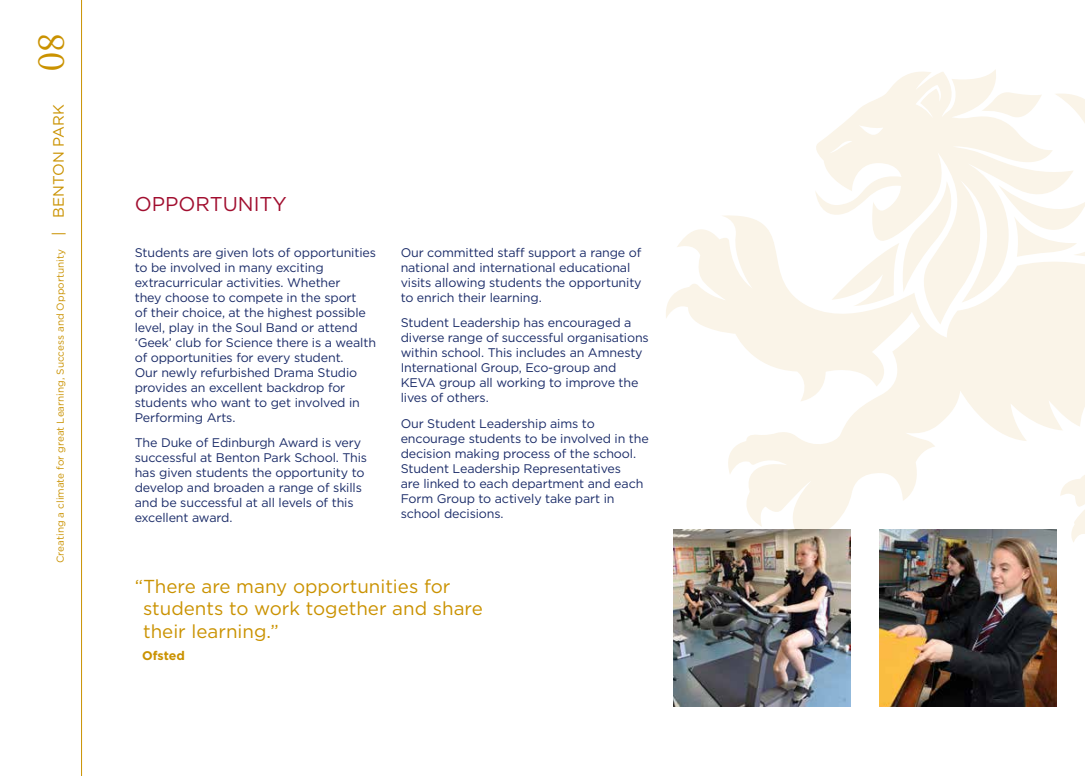
<style>
.page{position:relative;width:1085px;height:776px;background:#fff}
.page>*{position:absolute;margin:0;border:0;box-sizing:border-box;transform-origin:0 0}
.t1{font:37.5px "Adobe Caslon Pro";color:#ca9200}
.t2{font:20px "Gotham HTF";color:#a10e2f}
.t3{font:18.75px/22.5px "Gotham HTF";color:#ca9200}
.t4{font:12.5px/15px "Gotham HTF";letter-spacing:-.01em;color:#1a2b68}
.t5{font:700 12.5px "Gotham HTF";color:#ca9200}
.t6{font:10px "Gotham HTF";color:#ca9200}
.s1{font-size:15px}
</style>
<div class="page">
<svg style="left:666px;top:69px;width:418px;height:496px"></svg>
<hr style="left:81px;top:0;width:1px;height:776px;background:#ca9200">
<img style="left:879px;top:530px;width:177px;height:177px">
<img style="left:673px;top:530px;width:177px;height:177px">
<hr style="left:1084px;top:530px;width:1px;height:177px;background:#ca9200">
<h1 class="t1" style="left:29px;top:71px;width:39px;rotate:-90deg">08</h1>
<p class="t6" style="left:55px;top:563px;width:460px;rotate:-90deg">Creating a climate for great Learning, Success and Opportunity <span class="s1">| BENTON PARK</span></p>
<h2 class="t2" style="left:135px;top:193px;width:154px">OPPORTUNITY</h2>
<p class="t4" style="left:135px;top:245px;width:243px">Students are given lots of opportunities to be involved in many exciting extracurricular activities. Whether<br>they choose to compete in the sport<br>of their choice, at the highest possible level, play in the Soul Band or attend ‘Geek’ club for Science there is a wealth of opportunities for every student.<br>Our newly refurbished Drama Studio provides an excellent backdrop for students who want to get involved in Performing Arts.</p>
<p class="t4" style="left:135px;top:435px;width:234px">The Duke of Edinburgh Award is very successful at Benton Park School. This has given students the opportunity to develop and broaden a range of skills and be successful at all levels of this excellent award.</p>
<p class="t4" style="left:400px;top:245px;width:242px">Our committed staff support a range of national and international educational visits allowing students the opportunity to enrich their learning.</p>
<p class="t4" style="left:400px;top:315px;width:250px">Student Leadership has encouraged a diverse range of successful organisations within school. This includes an Amnesty International Group, Eco-group and KEVA group all working to improve the lives of others.</p>
<p class="t4" style="left:400px;top:416px;width:250px">Our Student Leadership aims to encourage students to be involved in the decision making process of the school.<br>Student Leadership Representatives<br>are linked to each department and each Form Group to actively take part in school decisions.</p>
<h3 class="t3" style="left:143px;top:574px;width:341px;text-indent:-8px">“There are many opportunities for students to work together and share their learning.”</h3>
<p class="t5" style="left:142px;top:648px;width:44px">Ofsted</p>
</div>
